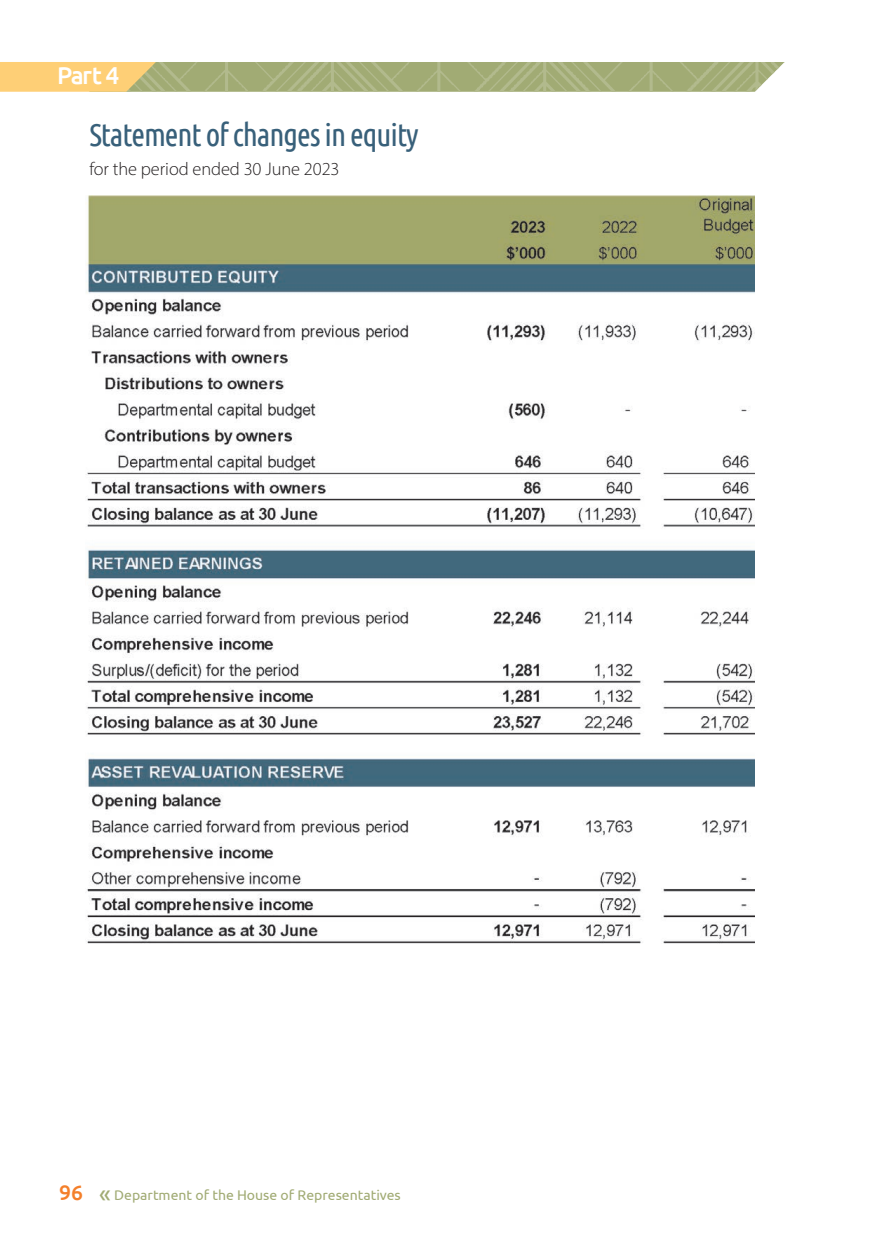
<style>
.page{position:relative;width:874px;height:1260px;background:#fff}
.page>*{position:absolute;margin:0;border:0;box-sizing:border-box;transform-origin:0 0}
.Heading_2{font:31.5px "Ubuntu Condensed";letter-spacing:-.035em;color:#38607a}
.t1{font:500 24.5px "Ubuntu";color:#fff}
.t2{font:300 18.38px "Myriad Pro";letter-spacing:-.005em;color:#231f20}
.t3{font:14px "Ubuntu";color:#a1ab74}
.s1{font-weight:500;font-size:21px;color:#f47f2a}
.s2{font-family:"Myriad Pro";font-weight:600;font-size:26.25px}
</style>
<div class="page">
<svg style="left:0;top:62px;width:784px;height:30px;background:#b6b57b"></svg>
<img style="left:86px;top:196px;width:668px;height:748px">
<h2 class="t1" style="left:57px;top:60px;width:64px">Part 4</h2>
<p class="Heading_2" style="left:89px;top:115px;width:330px">Statement of changes in equity</p>
<p class="t2" style="left:89px;top:158px;width:251px">for the period ended 30 June 2023</p>
<p class="t3" style="left:59px;top:1187px;width:343px"><span class="s1">96</span> <span class="s2">«</span> Department of the House of Representatives</p>
</div>
